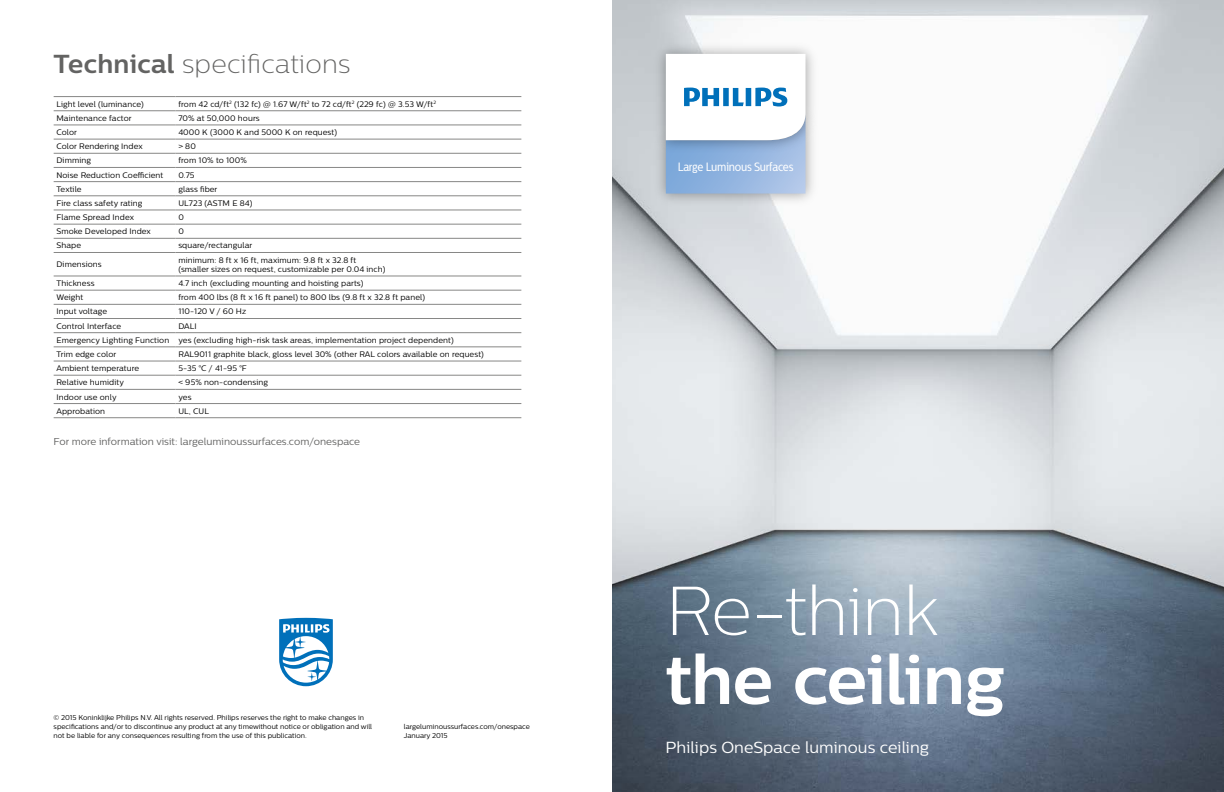
<style>
.page{position:relative;width:1224px;height:792px;background:#fff}
.page>*{position:absolute;margin:0;border:0;box-sizing:border-box;transform-origin:0 0}
.t1{font:700 69px "Centrale Sans";letter-spacing:-.015em;color:#fff}
.t2{font:69px "Centrale Sans X Light";letter-spacing:-.015em;color:#fff}
.t3{font:26px "Centrale Sans X Light";letter-spacing:.01em;color:#636362}
.t4{font:16px "Centrale Sans";letter-spacing:.005em;color:#fff}
.t5{font:12px "Centrale Sans Cnd";letter-spacing:-.02em;color:#fff}
.t6{font:10px "Centrale Sans";color:#636362}
.t7{font:8px/14.2px "Centrale Sans";letter-spacing:.01em;color:#000}
.t8{font:7px/9px "Centrale Sans";color:#000}
.s1{font-family:"Centrale Sans";font-weight:700}
</style>
<div class="page">
<svg style="left:279px;top:618px;width:54px;height:68px"></svg>
<img style="left:612px;top:0;width:612px;height:792px">
<svg style="left:54px;top:97px;width:467px;height:292px"></svg>
<hr style="left:54px;top:96px;width:122px;height:1px;background:#878786">
<hr style="left:176px;top:96px;width:345px;height:1px;background:#878786">
<hr style="left:54px;top:111px;width:122px;height:1px;background:#878786">
<hr style="left:176px;top:111px;width:345px;height:1px;background:#878786">
<hr style="left:54px;top:125px;width:122px;height:1px;background:#878786">
<hr style="left:176px;top:125px;width:345px;height:1px;background:#878786">
<hr style="left:54px;top:139px;width:122px;height:1px;background:#878786">
<hr style="left:176px;top:139px;width:345px;height:1px;background:#878786">
<hr style="left:54px;top:153px;width:122px;height:1px;background:#878786">
<hr style="left:176px;top:153px;width:345px;height:1px;background:#878786">
<hr style="left:54px;top:167px;width:122px;height:1px;background:#878786">
<hr style="left:176px;top:167px;width:345px;height:1px;background:#878786">
<hr style="left:54px;top:181px;width:122px;height:1px;background:#878786">
<hr style="left:176px;top:181px;width:345px;height:1px;background:#878786">
<hr style="left:54px;top:196px;width:122px;height:1px;background:#878786">
<hr style="left:176px;top:196px;width:345px;height:1px;background:#878786">
<hr style="left:54px;top:210px;width:122px;height:1px;background:#878786">
<hr style="left:176px;top:210px;width:345px;height:1px;background:#878786">
<hr style="left:54px;top:224px;width:122px;height:1px;background:#878786">
<hr style="left:176px;top:224px;width:345px;height:1px;background:#878786">
<hr style="left:54px;top:290px;width:122px;height:1px;background:#878786">
<hr style="left:176px;top:290px;width:345px;height:1px;background:#878786">
<hr style="left:54px;top:304px;width:122px;height:1px;background:#878786">
<hr style="left:176px;top:304px;width:345px;height:1px;background:#878786">
<hr style="left:54px;top:318px;width:122px;height:1px;background:#878786">
<hr style="left:176px;top:318px;width:345px;height:1px;background:#878786">
<hr style="left:54px;top:332px;width:122px;height:1px;background:#878786">
<hr style="left:176px;top:332px;width:345px;height:1px;background:#878786">
<hr style="left:54px;top:347px;width:122px;height:1px;background:#878786">
<hr style="left:176px;top:347px;width:345px;height:1px;background:#878786">
<hr style="left:54px;top:361px;width:122px;height:1px;background:#878786">
<hr style="left:176px;top:361px;width:345px;height:1px;background:#878786">
<hr style="left:54px;top:375px;width:122px;height:1px;background:#878786">
<hr style="left:176px;top:375px;width:345px;height:1px;background:#878786">
<hr style="left:54px;top:389px;width:122px;height:1px;background:#878786">
<hr style="left:176px;top:389px;width:345px;height:1px;background:#878786">
<hr style="left:54px;top:403px;width:122px;height:1px;background:#878786">
<hr style="left:176px;top:403px;width:345px;height:1px;background:#878786">
<hr style="left:54px;top:252px;width:122px;height:1px;background:#878786">
<hr style="left:176px;top:252px;width:345px;height:1px;background:#878786">
<hr style="left:54px;top:276px;width:122px;height:1px;background:#878786">
<hr style="left:176px;top:276px;width:345px;height:1px;background:#878786">
<hr style="left:54px;top:238px;width:122px;height:1px;background:#878786">
<hr style="left:176px;top:238px;width:345px;height:1px;background:#878786">
<hr style="left:54px;top:417px;width:122px;height:1px;background:#878786">
<hr style="left:176px;top:417px;width:345px;height:1px;background:#878786">
<img style="left:649px;top:157px;width:173px;height:53px">
<img style="left:649px;top:37px;width:173px;height:120px">
<svg style="left:666px;top:54px;width:140px;height:140px"></svg>
<h2 class="t3" style="left:54px;top:49px;width:298px"><span class="s1">Technical</span> specifications</h2>
<p class="t7" style="left:56px;top:97px;width:89px">Light level (luminance)</p>
<p class="t7" style="left:178px;top:97px;width:259px">from 42 cd/ft<sup>2</sup> (132 fc) @ 1.67 W/ft<sup>2</sup> to 72 cd/ft<sup>2</sup> (229 fc) @ 3.53 W/ft<sup>2</sup></p>
<p class="t7" style="left:56px;top:111px;width:77px">Maintenance factor</p>
<p class="t7" style="left:178px;top:111px;width:83px">70% at 50,000 hours</p>
<p class="t7" style="left:56px;top:125px;width:22px">Color</p>
<p class="t7" style="left:178px;top:125px;width:160px">4000 K (3000 K and 5000 K on request)</p>
<p class="t7" style="left:56px;top:139px;width:88px">Color Rendering Index</p>
<p class="t7" style="left:178px;top:139px;width:19px">&gt; 80</p>
<p class="t7" style="left:56px;top:153px;width:36px">Dimming</p>
<p class="t7" style="left:178px;top:153px;width:70px">from 10% to 100%</p>
<p class="t7" style="left:56px;top:168px;width:108px">Noise Reduction Coefficient</p>
<p class="t7" style="left:178px;top:168px;width:18px">0.75</p>
<p class="t7" style="left:56px;top:182px;width:27px">Textile</p>
<p class="t7" style="left:178px;top:182px;width:41px">glass fiber</p>
<p class="t7" style="left:56px;top:196px;width:87px">Fire class safety rating</p>
<p class="t7" style="left:178px;top:196px;width:76px">UL723 (ASTM E 84)</p>
<p class="t7" style="left:56px;top:210px;width:79px">Flame Spread Index</p>
<p class="t7" style="left:178px;top:210px;width:7px">0</p>
<p class="t7" style="left:56px;top:224px;width:96px">Smoke Developed Index</p>
<p class="t7" style="left:178px;top:224px;width:7px">0</p>
<p class="t7" style="left:56px;top:238px;width:26px">Shape</p>
<p class="t7" style="left:178px;top:238px;width:75px">square/rectangular</p>
<p class="t7" style="left:56px;top:257px;width:47px">Dimensions</p>
<p class="t7" style="left:178px;top:255px;width:209px;line-height:9.5px">minimum: 8 ft x 16 ft, maximum: 9.8 ft x 32.8 ft (smaller sizes on request, customizable per 0.04 inch)</p>
<p class="t7" style="left:56px;top:276px;width:40px">Thickness</p>
<p class="t7" style="left:178px;top:276px;width:187px">4.7 inch (excluding mounting and hoisting parts)</p>
<p class="t7" style="left:56px;top:290px;width:28px">Weight</p>
<p class="t7" style="left:178px;top:290px;width:248px">from 400 lbs (8 ft x 16 ft panel) to 800 lbs (9.8 ft x 32.8 ft panel)</p>
<p class="t7" style="left:56px;top:304px;width:52px">Input voltage</p>
<p class="t7" style="left:178px;top:304px;width:69px">110-120 V / 60 Hz</p>
<p class="t7" style="left:56px;top:319px;width:66px">Control Interface</p>
<p class="t7" style="left:56px;top:319px;width:399px;text-indent:122px">DALI<br>Emergency Lighting Function yes (excluding high-risk task areas, implementation project dependent)<br>Trim edge color</p>
<p class="t7" style="left:178px;top:347px;width:307px">RAL9011 graphite black, gloss level 30% (other RAL colors available on request)</p>
<p class="t7" style="left:56px;top:361px;width:84px">Ambient temperature</p>
<p class="t7" style="left:178px;top:361px;width:70px">5-35 °C / 41-95 °F</p>
<p class="t7" style="left:56px;top:375px;width:69px">Relative humidity</p>
<p class="t7" style="left:178px;top:375px;width:91px">&lt; 95% non-condensing</p>
<p class="t7" style="left:56px;top:389px;width:62px">Indoor use only</p>
<p class="t7" style="left:178px;top:389px;width:15px">yes</p>
<p class="t7" style="left:56px;top:404px;width:50px">Approbation</p>
<p class="t7" style="left:178px;top:404px;width:32px">UL, CUL</p>
<p class="t6" style="left:54px;top:435px;width:308px">For more information visit: largeluminoussurfaces.com/onespace</p>
<p class="t8" style="left:54px;top:713px;width:320px">© 2015 Koninklijke Philips N.V. All rights reserved. Philips reserves the right to make changes in specifications and/or to discontinue any product at any timewithout notice or obligation and will not be liable for any consequences resulting from the use of this publication.</p>
<p class="t8" style="left:404px;top:722px;width:128px">largeluminoussurfaces.com/onespace<br>January 2015</p>
<h3 class="t5" style="left:678px;top:159px;width:117px">Large Luminous Surfaces</h3>
<h1 class="t2" style="left:666px;top:572px;width:274px">Re-think</h1>
<h1 class="t1" style="left:666px;top:638px;width:341px">the ceiling</h1>
<h3 class="t4" style="left:666px;top:738px;width:265px">Philips OneSpace luminous ceiling</h3>
</div>
